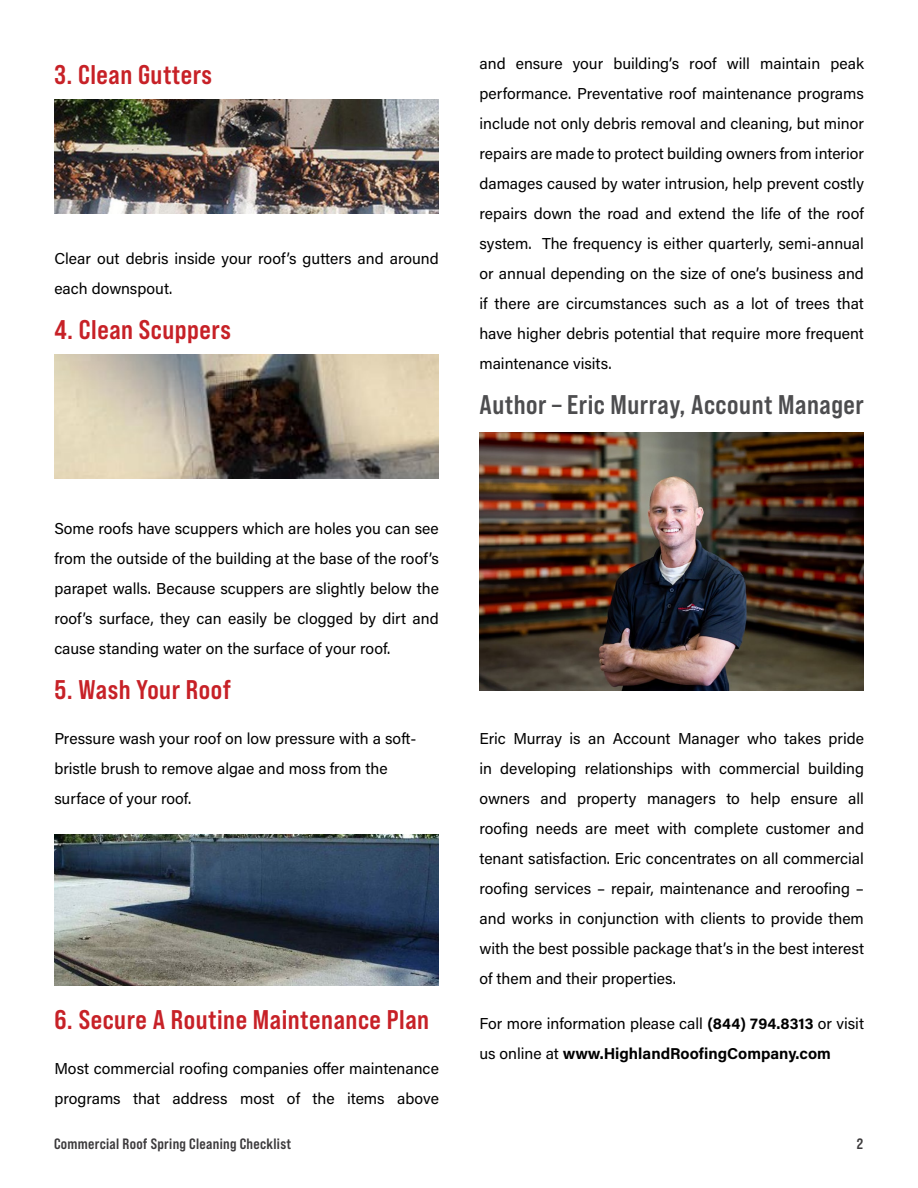
<style>
.page{position:relative;width:918px;height:1188px;background:#fff}
.page>*{position:absolute;margin:0;border:0;box-sizing:border-box;transform-origin:0 0}
.t1{font:27px "Bebas Neue Pro Sm E Bd";letter-spacing:.02em;color:#c72127}
.t2{font:27px "Bebas Neue Pro Sm E Bd";letter-spacing:.02em;color:#4d4d4f}
.t3{font:15.75px/30px "Acumin Pro";color:#000}
.t4{font:15px "Bebas Neue Pro Sm E Bd";letter-spacing:.02em;color:#3c3a3c}
.s1{font-weight:700}
</style>
<div class="page">
<img style="left:54px;top:100px;width:384px;height:114px">
<img style="left:54px;top:354px;width:384px;height:125px">
<img style="left:54px;top:834px;width:384px;height:152px">
<img style="left:480px;top:432px;width:384px;height:259px">
<h1 class="t1" style="left:54px;top:59px;width:159px">3. Clean Gutters</h1>
<p class="t3" style="left:54px;top:243px;width:386px">Clear out debris inside your roof’s gutters and around each downspout.</p>
<h1 class="t1" style="left:54px;top:314px;width:178px">4. Clean Scuppers</h1>
<p class="t3" style="left:479px;top:48px;width:386px;text-align:justify">and ensure your building’s roof will maintain peak performance. Preventative roof maintenance programs include not only debris removal and cleaning, but minor repairs are made to protect building owners from interior damages caused by water intrusion, help prevent costly repairs down the road and extend the life of the roof system. The frequency is either quarterly, semi-annual or annual depending on the size of one’s business and if there are circumstances such as a lot of trees that have higher debris potential that require more frequent maintenance visits.</p>
<h1 class="t2" style="left:479px;top:389px;width:386px">Author – Eric Murray, Account Manager</h1>
<p class="t3" style="left:54px;top:513px;width:386px;text-align:justify">Some roofs have scuppers which are holes you can see from the outside of the building at the base of the roof’s parapet walls. Because scuppers are slightly below the roof’s surface, they can easily be clogged by dirt and cause standing water on the surface of your roof.</p>
<h1 class="t1" style="left:54px;top:674px;width:178px">5. Wash Your Roof</h1>
<p class="t3" style="left:54px;top:723px;width:363px">Pressure wash your roof on low pressure with a soft&shy;bristle brush to remove algae and moss from the surface of your roof.</p>
<h1 class="t1" style="left:54px;top:1004px;width:376px">6. Secure A Routine Maintenance Plan</h1>
<p class="t3" style="left:54px;top:1053px;width:386px">Most commercial roofing companies offer maintenance programs that address most of the items above</p>
<p class="t3" style="left:479px;top:723px;width:386px;text-align:justify">Eric Murray is an Account Manager who takes pride in developing relationships with commercial building owners and property managers to help ensure all roofing needs are meet with complete customer and tenant satisfaction. Eric concentrates on all commercial roofing services – repair, maintenance and reroofing – and works in conjunction with clients to provide them with the best possible package that’s in the best interest of them and their properties.</p>
<p class="t3" style="left:479px;top:1008px;width:386px">For more information please call <span class="s1">(844) 794.8313</span> or visit us online at <span class="s1">www.HighlandRoofingCompany.com</span></p>
<p class="t4" style="left:54px;top:1135px;width:239px">Commercial Roof Spring Cleaning Checklist</p>
<p class="t4" style="left:857px;top:1135px;width:8px">2</p>
</div>
